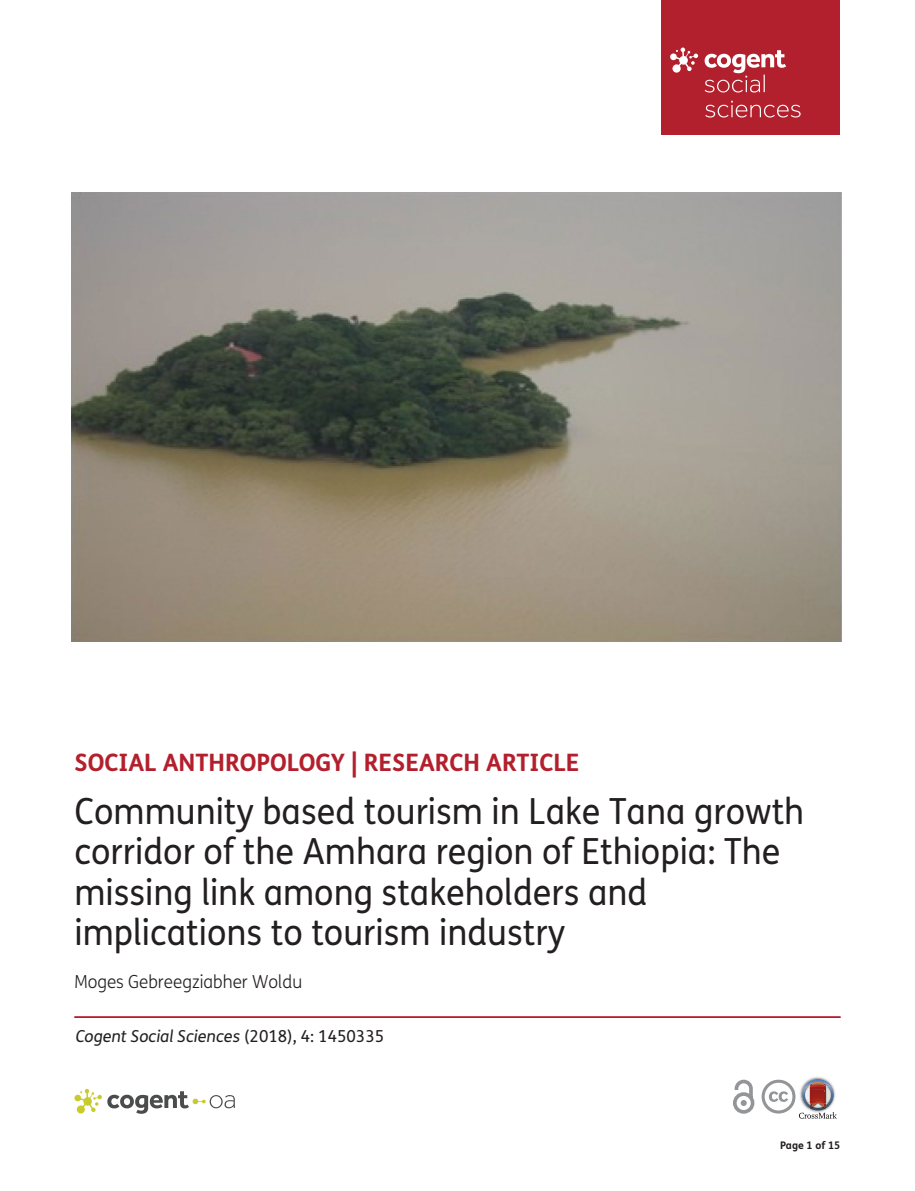
<style>
.page{position:relative;width:915px;height:1191px;background:#fff}
.page>*{position:absolute;margin:0;border:0;box-sizing:border-box;transform-origin:0 0}
.t1{font:36px/40.5px "FS Me Pro";color:#231f20;scale:.95 1}
.t2{font:700 24px "FS Me Pro";color:#b3202d}
.t3{font:300 18px "FS Me Pro";color:#231f20;scale:.95 1}
.t4{font:italic 16.5px "FS Me Pro";color:#231f20}
.t5{font:700 10.5px "FS Me Pro";color:#231f20}
.s1{font-style:normal}
</style>
<div class="page">
<div style="left:661px;top:0;width:179px;height:134px;background:#b3202d"></div>
<svg style="left:670px;top:48px;width:28px;height:25px"></svg>
<svg style="left:705px;top:101px;width:95px;height:16px"></svg>
<svg style="left:704px;top:50px;width:81px;height:42px"></svg>
<svg style="left:733px;top:1079px;width:21px;height:34px"></svg>
<hr style="left:74px;top:1016px;width:766px;height:2px;background:#b3202d">
<img style="left:810px;top:1077px;width:15px;height:2px">
<svg style="left:761px;top:1079px;width:75px;height:39px"></svg>
<img style="left:71px;top:193px;width:770px;height:448px">
<svg style="left:74px;top:1089px;width:161px;height:24px"></svg>
<p class="t2" style="left:74px;top:743px;width:506px">SOCIAL ANTHROPOLOGY | RESEARCH ARTICLE</p>
<p class="t1" style="left:74px;top:790px;width:769px">Community based tourism in Lake Tana growth corridor of the Amhara region of Ethiopia: The missing link among stakeholders and implications to tourism industry</p>
<p class="t3" style="left:74px;top:969px;width:241px">Moges Gebreegziabher Woldu</p>
<p class="t4" style="left:76px;top:1024px;width:310px">Cogent Social Sciences <span class="s1">(2018), 4: 1450335</span></p>
<p class="t5" style="left:780px;top:1137px;width:62px">Page 1 of 15</p>
</div>
